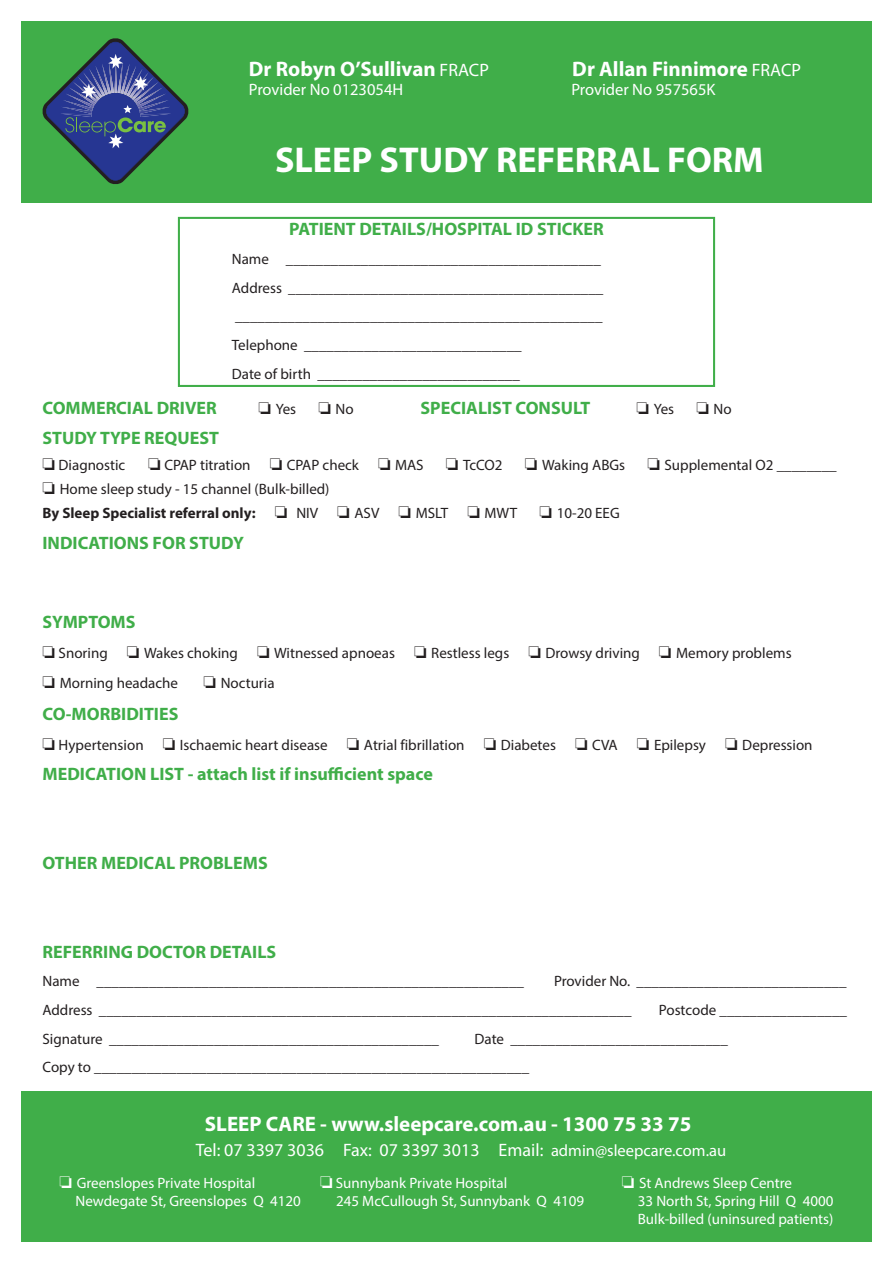
<style>
.page{position:relative;width:893px;height:1263px;background:#fff}
.page>*{position:absolute;margin:0;border:0;box-sizing:border-box;transform-origin:0 0}
.t1{font:700 36px "Myriad Pro";color:#fff}
.t2{font:700 21px "Myriad Pro";color:#fff}
.t3{font:700 18px "Myriad Pro";color:#40ae49}
.t4{font:18px "Myriad Pro";color:#fff}
.t5{font:16.5px "Myriad Pro";color:#fff}
.t6{font:15px "Myriad Pro";color:#231f20}
.t7{font:15px "Myriad Pro";color:#fff}
.t8{font:700 15px "Myriad Pro";color:#231f20}
.s1{font-weight:400;font-size:18px}
.s2{font-weight:400}
.s3{font-size:16.5px}
</style>
<div class="page">
<div style="left:21px;top:21px;width:851px;height:181px;background:#40ae49"></div>
<div style="left:21px;top:1091px;width:851px;height:151px;background:#40ae49"></div>
<div style="left:178px;top:217px;width:537px;height:170px;border:2px solid #40ae49"></div>
<svg style="left:43px;top:38px;width:145px;height:146px"></svg>
<p class="t2" style="left:249px;top:55px;width:242px">Dr Robyn O’Sullivan <span class="s1">FRACP</span></p>
<p class="t2" style="left:572px;top:55px;width:230px">Dr Allan Finnimore <span class="s1">FRACP</span></p>
<p class="t5" style="left:249px;top:80px;width:156px">Provider No 0123054H</p>
<p class="t5" style="left:571px;top:80px;width:146px">Provider No 957565K</p>
<p class="t1" style="left:275px;top:136px;width:490px">SLEEP STUDY REFERRAL FORM</p>
<p class="t3" style="left:289px;top:218px;width:316px">PATIENT DETAILS/HOSPITAL ID STICKER</p>
<p class="t6" style="left:232px;top:250px;width:370px">Name __________________________________________</p>
<p class="t6" style="left:232px;top:278px;width:373px">Address __________________________________________</p>
<p class="t6" style="left:235px;top:307px;width:369px">_________________________________________________</p>
<p class="t6" style="left:232px;top:336px;width:291px">Telephone _____________________________</p>
<p class="t6" style="left:232px;top:364px;width:289px">Date of birth ___________________________</p>
<p class="t3" style="left:43px;top:396px;width:176px">COMMERCIAL DRIVER</p>
<p class="t6" style="left:259px;top:400px;width:39px">❏ Yes</p>
<p class="t6" style="left:318px;top:400px;width:37px">❏ No</p>
<p class="t3" style="left:421px;top:396px;width:171px">SPECIALIST CONSULT</p>
<p class="t6" style="left:637px;top:400px;width:39px">❏ Yes</p>
<p class="t6" style="left:696px;top:400px;width:37px">❏ No</p>
<p class="t3" style="left:43px;top:427px;width:178px">STUDY TYPE REQUEST</p>
<p class="t6" style="left:43px;top:456px;width:84px">❏ Diagnostic</p>
<p class="t6" style="left:148px;top:456px;width:277px">❏ CPAP titration ❏ CPAP check ❏ MAS</p>
<p class="t6" style="left:446px;top:456px;width:58px">❏ TcCO2</p>
<p class="t6" style="left:525px;top:456px;width:102px">❏ Waking ABGs</p>
<p class="t6" style="left:647px;top:456px;width:191px">❏ Supplemental O2 ________</p>
<p class="t6" style="left:43px;top:480px;width:289px">❏ Home sleep study - 15 channel (Bulk-billed)</p>
<p class="t8" style="left:43px;top:503px;width:476px">By Sleep Specialist referral only: ❏ <span class="s2">NIV</span> ❏ <span class="s2">ASV</span> ❏ <span class="s2">MSLT</span> ❏ <span class="s2">MWT</span></p>
<p class="t6" style="left:540px;top:504px;width:82px">❏ 10-20 EEG</p>
<p class="t3" style="left:43px;top:531px;width:203px">INDICATIONS FOR STUDY</p>
<p class="t3" style="left:43px;top:610px;width:95px">SYMPTOMS</p>
<p class="t6" style="left:43px;top:644px;width:751px">❏ Snoring ❏ Wakes choking ❏ Witnessed apnoeas ❏ Restless legs ❏ Drowsy driving ❏ Memory problems</p>
<p class="t6" style="left:43px;top:674px;width:137px">❏ Morning headache</p>
<p class="t6" style="left:204px;top:674px;width:73px">❏ Nocturia</p>
<p class="t3" style="left:43px;top:702px;width:137px">CO-MORBIDITIES</p>
<p class="t6" style="left:43px;top:736px;width:772px">❏ Hypertension ❏ Ischaemic heart disease ❏ Atrial fibrillation ❏ Diabetes ❏ CVA ❏ Epilepsy ❏ Depression</p>
<p class="t3" style="left:43px;top:762px;width:392px">MEDICATION LIST - attach list if insufficient space</p>
<p class="t3" style="left:43px;top:851px;width:227px">OTHER MEDICAL PROBLEMS</p>
<p class="t3" style="left:43px;top:940px;width:235px">REFERRING DOCTOR DETAILS</p>
<p class="t6" style="left:43px;top:972px;width:483px">Name _________________________________________________________</p>
<p class="t6" style="left:554px;top:972px;width:294px">Provider No. ____________________________</p>
<p class="t6" style="left:43px;top:1000px;width:590px">Address _______________________________________________________________________</p>
<p class="t6" style="left:659px;top:1000px;width:190px">Postcode _________________</p>
<p class="t6" style="left:43px;top:1029px;width:398px">Signature ____________________________________________</p>
<p class="t6" style="left:475px;top:1029px;width:255px">Date _____________________________</p>
<p class="t6" style="left:43px;top:1058px;width:488px">Copy to __________________________________________________________</p>
<p class="t2" style="left:205px;top:1110px;width:488px">SLEEP CARE - www.sleepcare.com.au - 1300 75 33 75</p>
<p class="t4" style="left:196px;top:1139px;width:532px">Tel: 07 3397 3036 Fax: 07 3397 3013 Email: <span class="s3">admin@sleepcare.com.au</span></p>
<p class="t7" style="left:60px;top:1174px;width:197px">❏ Greenslopes Private Hospital</p>
<p class="t7" style="left:320px;top:1174px;width:189px">❏ Sunnybank Private Hospital</p>
<p class="t7" style="left:622px;top:1174px;width:172px">❏ St Andrews Sleep Centre</p>
<p class="t7" style="left:76px;top:1192px;width:227px">Newdegate St, Greenslopes Q 4120</p>
<p class="t7" style="left:336px;top:1192px;width:250px">245 McCullough St, Sunnybank Q 4109</p>
<p class="t7" style="left:638px;top:1192px;width:197px">33 North St, Spring Hill Q 4000</p>
<p class="t7" style="left:638px;top:1210px;width:197px">Bulk-billed (uninsured patients)</p>
</div>
